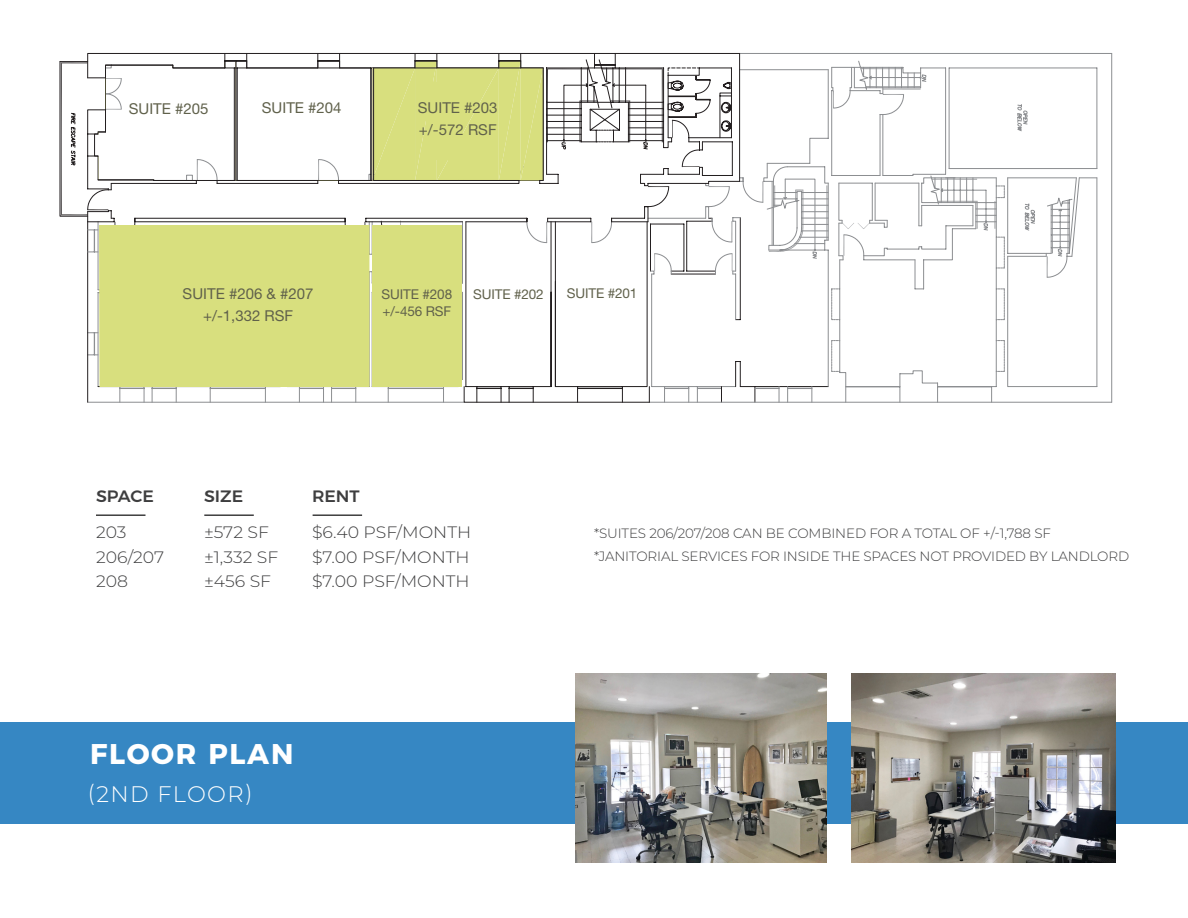
<style>
.page{position:relative;width:1188px;height:918px;background:#fff}
.page>*{position:absolute;margin:0;border:0;box-sizing:border-box;transform-origin:0 0}
.Head{font:700 28.5px "Montserrat";letter-spacing:.06em;color:#fff}
.Head-2{font:300 22.5px "Montserrat";letter-spacing:.06em;color:#fff}
.t1{font:300 16.5px "Montserrat";color:#3e3e3f;scale:1.05 1}
.t2{font:500 16.5px "Montserrat";color:#3e3e3f;scale:1.05 1}
.t3{font:15px "Helvetica Neue LT Std";color:#60614b}
.t4{font:300 13.5px "Montserrat";letter-spacing:-.01em;color:#3e3e3f}
.t5{font:13.5px "Helvetica Neue LT Std";letter-spacing:-.01em;color:#60614b}
</style>
<div class="page">
<div style="left:0;top:722px;width:1188px;height:101px;background:#3687c3"></div>
<svg style="left:740px;top:53px;width:372px;height:126px"></svg>
<svg style="left:803px;top:67px;width:224px;height:8px"></svg>
<svg style="left:861px;top:68px;width:42px;height:1px"></svg>
<svg style="left:803px;top:75px;width:294px;height:104px"></svg>
<svg style="left:88px;top:179px;width:1024px;height:224px"></svg>
<svg style="left:60px;top:53px;width:680px;height:164px"></svg>
<svg style="left:71px;top:68px;width:17px;height:154px"></svg>
<svg style="left:88px;top:65px;width:652px;height:337px"></svg>
<svg style="left:364px;top:61px;width:439px;height:259px"></svg>
<img style="left:576px;top:674px;width:250px;height:189px">
<hr style="left:313px;top:514px;width:49px;height:2px;background:#3e3e3f">
<hr style="left:96px;top:514px;width:50px;height:2px;background:#3e3e3f">
<hr style="left:204px;top:514px;width:50px;height:2px;background:#3e3e3f">
<img style="left:851px;top:674px;width:265px;height:189px">
<div style="left:96px;top:225px;width:273px;height:162px;background:#d8df7e"></div>
<div style="left:372px;top:225px;width:90px;height:162px;background:#d8df7e"></div>
<p class="t3" style="left:129px;top:100px;width:81px">SUITE #205</p>
<p class="t3" style="left:262px;top:98px;width:81px">SUITE #204</p>
<p class="t3" style="left:418px;top:98px;width:81px">SUITE #203</p>
<p class="t3" style="left:419px;top:121px;width:79px">+/-572 RSF</p>
<p class="t3" style="left:183px;top:285px;width:132px">SUITE #206 &amp; #207</p>
<p class="t3" style="left:203px;top:307px;width:92px">+/-1,332 RSF</p>
<p class="t5" style="left:382px;top:286px;width:72px">SUITE #208</p>
<p class="t5" style="left:383px;top:303px;width:70px">+/-456 RSF</p>
<p class="t5" style="left:473px;top:286px;width:72px">SUITE #202</p>
<p class="t5" style="left:567px;top:285px;width:72px">SUITE #201</p>
<p class="t2" style="left:96px;top:483px;width:57px">SPACE</p>
<p class="t2" style="left:204px;top:483px;width:39px">SIZE</p>
<p class="t2" style="left:312px;top:483px;width:47px">RENT</p>
<p class="t1" style="left:96px;top:521px;width:31px">203</p>
<p class="t1" style="left:204px;top:521px;width:63px">±572 SF</p>
<p class="t1" style="left:312px;top:521px;width:153px">$6.40 PSF/MONTH</p>
<p class="t4" style="left:594px;top:524px;width:458px">*SUITES 206/207/208 CAN BE COMBINED FOR A TOTAL OF +/-1,788 SF</p>
<p class="t1" style="left:96px;top:546px;width:66px">206/207</p>
<p class="t1" style="left:204px;top:546px;width:72px">±1,332 SF</p>
<p class="t1" style="left:312px;top:546px;width:152px">$7.00 PSF/MONTH</p>
<p class="t4" style="left:594px;top:547px;width:537px">*JANITORIAL SERVICES FOR INSIDE THE SPACES NOT PROVIDED BY LANDLORD</p>
<p class="t1" style="left:96px;top:570px;width:32px">208</p>
<p class="t1" style="left:204px;top:570px;width:65px">±456 SF</p>
<p class="t1" style="left:312px;top:570px;width:152px">$7.00 PSF/MONTH</p>
<p class="Head" style="left:90px;top:731px;width:205px">FLOOR PLAN</p>
<p class="Head-2" style="left:88px;top:779px;width:167px">(2ND FLOOR)</p>
</div>
